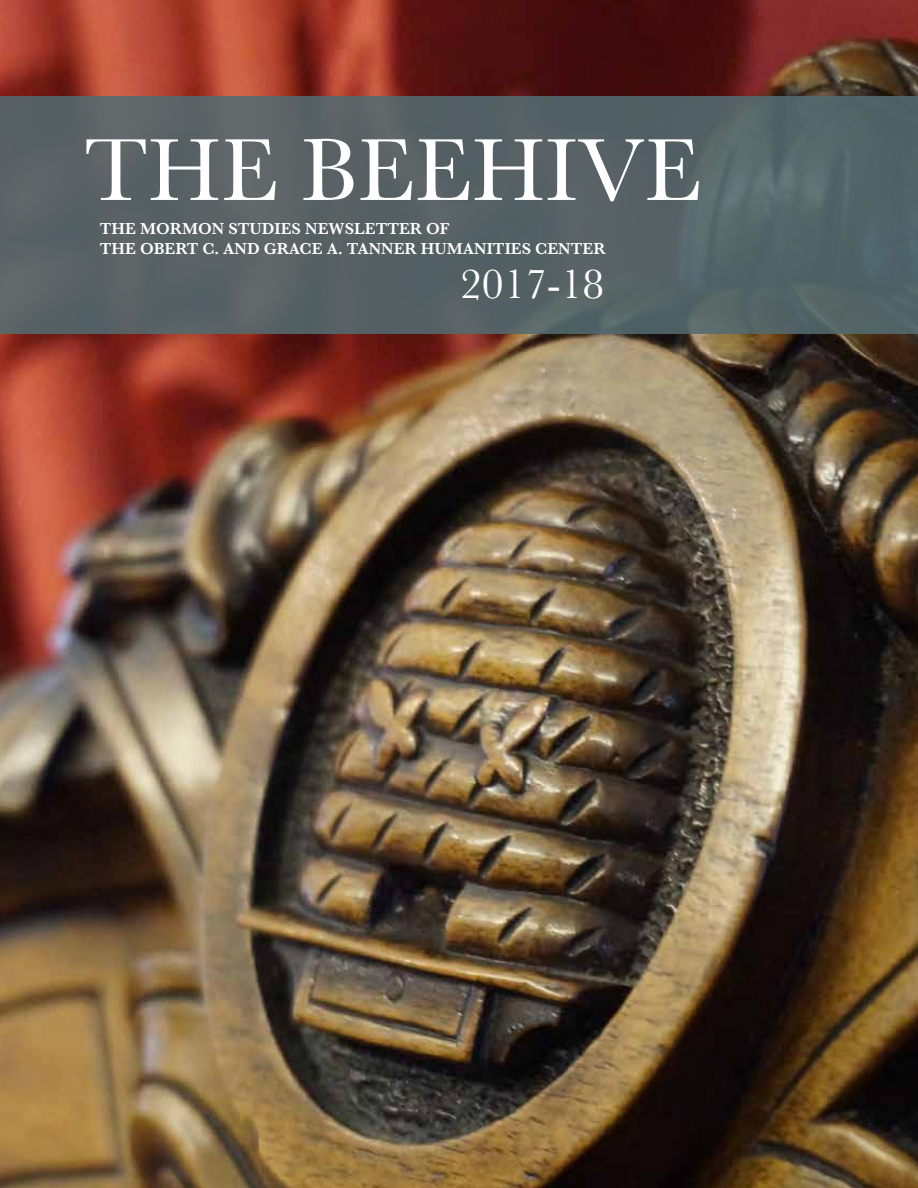
<style>
.page{position:relative;width:918px;height:1188px;background:#fff}
.page>*{position:absolute;margin:0;border:0;box-sizing:border-box;transform-origin:0 0}
.t1{font:91.5px "Baskerville";color:#fff}
.t2{font:43.5px "Baskerville";color:#fff}
.t3{font:600 16.5px/19.8px "Baskerville";color:#fff}
</style>
<div class="page">
<img style="left:0;top:0;width:918px;height:1188px">
<div style="left:0;top:96px;width:918px;height:237px;background:#576265"></div>
<h1 class="t1" style="left:84px;top:112px;width:619px">THE BEEHIVE</h1>
<p class="t3" style="left:100px;top:219px;width:507px">THE MORMON STUDIES NEWSLETTER OF<br>THE OBERT C. AND GRACE A. TANNER HUMANITIES CENTER</p>
<h2 class="t2" style="left:460px;top:256px;width:146px">2017-18</h2>
</div>
